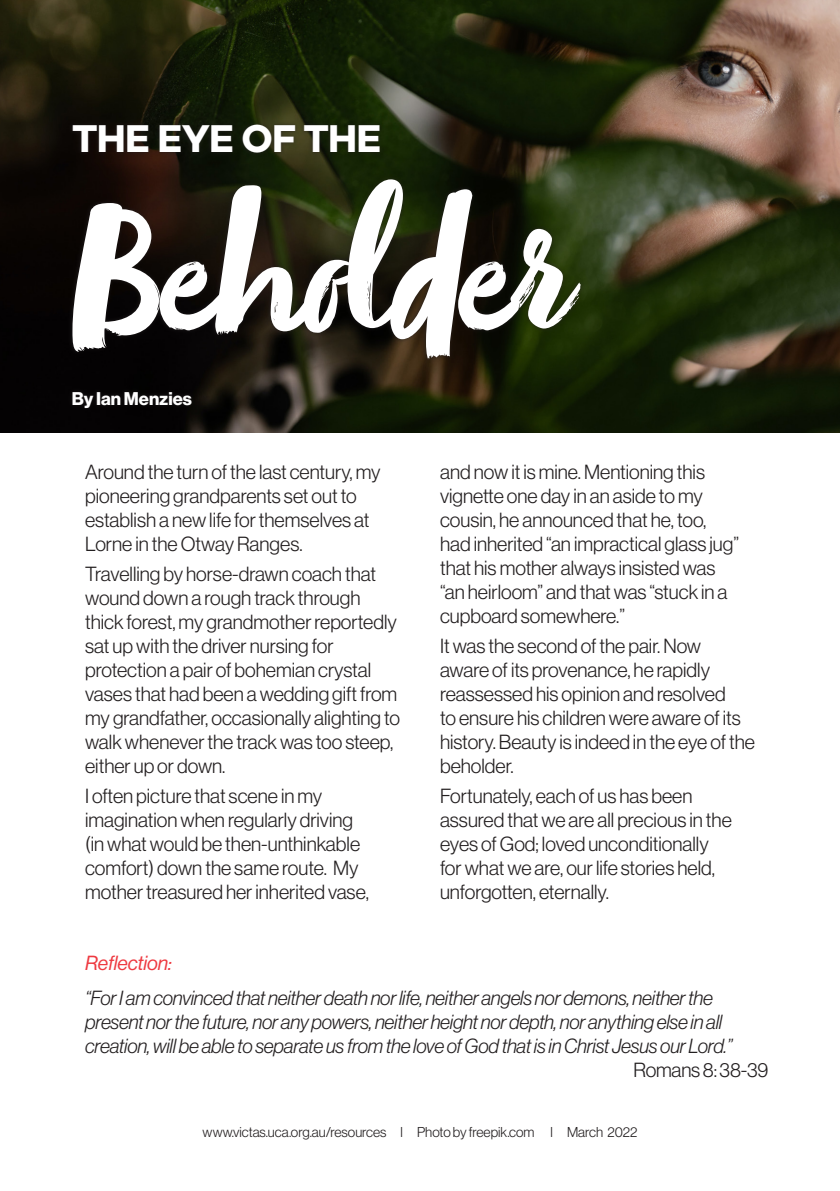
<style>
.page{position:relative;width:840px;height:1191px;background:#fff}
.page>*{position:absolute;margin:0;border:0;box-sizing:border-box;transform-origin:0 0}
.t1{font:202px "Zooja Pro";letter-spacing:-.03em;color:#fff}
.t2{font:700 40px "VIC";letter-spacing:-.02em;color:#fff}
.body{font:20px/24px "N Haas Grotesk DS Pro 45 Lt";color:#231f20}
.body-2{font:20px/24px "N Haas Grotesk DS Pro 46 Lt It";letter-spacing:-.01em;color:#231f20}
.t3{font:20px "N Haas Grotesk DS Pro 56 It";color:#ee3a41}
.t4{font:18px "N Haas Grotesk DS Pro 75 Bd";color:#fff}
.t5{font:14px "N Haas Grotesk DS Pro 45 Lt";color:#231f20}
</style>
<div class="page">
<img style="left:0;top:0;width:839px;height:432px">
<div style="left:68px;top:387px;width:128px;height:25px;background:#090708"></div>
<div style="left:68px;top:120px;width:516px;height:243px;background:#231f20;opacity:.75"></div>
<p class="t2" style="left:72px;top:114px;width:311px">THE EYE OF THE</p>
<p class="t1" style="left:72px;top:154px;width:493px">Beholder</p>
<p class="t4" style="left:72px;top:388px;width:121px">By Ian Menzies</p>
<p class="body" style="left:85px;top:460px;width:297px">Around the turn of the last century, my pioneering grandparents set out to establish a new life for themselves at Lorne in the Otway Ranges.</p>
<p class="body" style="left:85px;top:562px;width:316px">Travelling by horse-drawn coach that wound down a rough track through thick forest, my grandmother reportedly sat up with the driver nursing for protection a pair of bohemian crystal vases that had been a wedding gift from my grandfather, occasionally alighting to walk whenever the track was too steep, either up or down.</p>
<p class="body" style="left:85px;top:783px;width:285px">I often picture that scene in my imagination when regularly driving (in what would be then-unthinkable comfort) down the same route. My mother treasured her inherited vase,</p>
<p class="body" style="left:440px;top:460px;width:300px">and now it is mine. Mentioning this vignette one day in an aside to my cousin, he announced that he, too, had inherited “an impractical glass jug” that his mother always insisted was “an heirloom” and that was “stuck in a cupboard somewhere.”</p>
<p class="body" style="left:440px;top:634px;width:316px">It was the second of the pair. Now aware of its provenance, he rapidly reassessed his opinion and resolved<br>to ensure his children were aware of its history. Beauty is indeed in the eye of the beholder.</p>
<p class="body" style="left:440px;top:783px;width:293px">Fortunately, each of us has been assured that we are all precious in the eyes of God; loved unconditionally for what we are, our life stories held, unforgotten, eternally.</p>
<p class="t3" style="left:85px;top:951px;width:88px">Reflection:</p>
<p class="body-2" style="left:85px;top:986px;width:648px">“For I am convinced that neither death nor life, neither angels nor demons, neither the present nor the future, nor any powers, neither height nor depth, nor anything else in all creation, will be able to separate us from the love of God that is in Christ Jesus our Lord.”</p>
<p class="body" style="left:633px;top:1058px;width:136px">Romans 8: 38-39</p>
<p class="t5" style="left:202px;top:1124px;width:436px">www.victas.uca.org.au/resources l Photo by freepik.com l March 2022</p>
</div>
